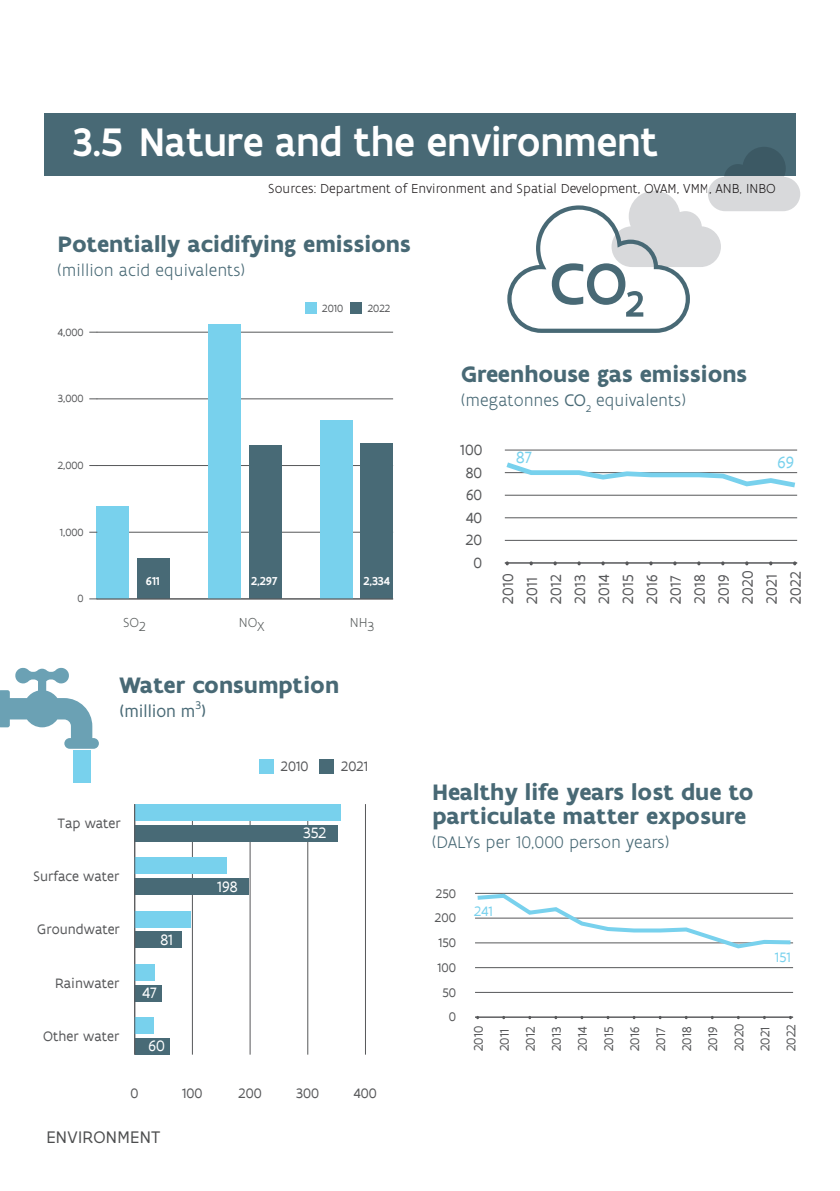
<style>
.page{position:relative;width:840px;height:1191px;background:#fff}
.page>*{position:absolute;margin:0;border:0;box-sizing:border-box;transform-origin:0 0}
.t1{font:500 42.8px "Flanders Art Sans";color:#fff}
.t2{font:700 24px/24px "Flanders Art Sans";color:#486975}
.t3{font:300 18px "Flanders Art Sans";color:#486975}
.t4{font:18px "Flanders Art Sans";color:#486975}
.t5{font:18px "Flanders Art Sans";letter-spacing:.02em;color:#4c4d4e}
.t6{font:17.4px "Flanders Art Sans";color:#78d1ed}
.t7{font:16.2px "Flanders Art Sans";color:#fff}
.t8{font:16px/24px "Flanders Art Sans";color:#57585a}
.t9{font:14.8px "Flanders Art Sans";color:#57585a}
.t10{font:14.8px "Flanders Art Sans";color:#78d1ed}
.t11{font:300 14px "Flanders Art Sans";color:#231f20}
.t12{font:300 14px "Flanders Art Sans";color:#5b5f5f}
.t13{font:13.4px/26px "Flanders Art Sans";color:#57585a}
.t14{font:500 12.4px "Flanders Art Sans";color:#fbfbfc}
.t15{font:500 12.4px "Flanders Art Sans";color:#fff}
.t16{font:11.2px "Flanders Art Sans";color:#57585a}
.s1{font-weight:400}
</style>
<div class="page">
<hr style="left:97px;top:532px;width:296px;height:1px;background:#57585a">
<hr style="left:97px;top:465px;width:296px;height:1px;background:#57585a">
<hr style="left:97px;top:398px;width:296px;height:1px;background:#57585a">
<hr style="left:97px;top:332px;width:296px;height:1px;background:#57585a">
<div style="left:97px;top:507px;width:32px;height:92px;background:#78d1ed"></div>
<div style="left:137px;top:558px;width:32px;height:41px;background:#486a76"></div>
<div style="left:208px;top:325px;width:33px;height:274px;background:#78d1ed"></div>
<div style="left:249px;top:446px;width:32px;height:153px;background:#486a76"></div>
<div style="left:320px;top:420px;width:32px;height:179px;background:#78d1ed"></div>
<div style="left:360px;top:443px;width:33px;height:156px;background:#486a76"></div>
<hr style="left:97px;top:598px;width:296px;height:1px;background:#57585a">
<div style="left:305px;top:302px;width:11px;height:12px;background:#78d1ed"></div>
<div style="left:350px;top:302px;width:12px;height:12px;background:#486a76"></div>
<hr style="left:504px;top:540px;width:292px;height:1px;background:#57585a">
<hr style="left:504px;top:517px;width:292px;height:1px;background:#57585a">
<hr style="left:504px;top:495px;width:292px;height:1px;background:#57585a">
<hr style="left:504px;top:450px;width:292px;height:1px;background:#57585a">
<hr style="left:504px;top:562px;width:292px;height:1px;background:#57585a">
<svg style="left:504px;top:462px;width:294px;height:26px"></svg>
<hr style="left:475px;top:992px;width:317px;height:1px;background:#57585a">
<hr style="left:475px;top:967px;width:317px;height:1px;background:#57585a">
<hr style="left:475px;top:1016px;width:317px;height:1px;background:#57585a">
<svg style="left:475px;top:892px;width:319px;height:57px"></svg>
<hr style="left:192px;top:804px;width:1px;height:250px;background:#57585a">
<hr style="left:249px;top:804px;width:1px;height:250px;background:#57585a">
<hr style="left:307px;top:804px;width:1px;height:250px;background:#57585a">
<hr style="left:365px;top:804px;width:1px;height:250px;background:#57585a">
<div style="left:135px;top:804px;width:205px;height:16px;background:#78d1ed"></div>
<div style="left:135px;top:825px;width:202px;height:16px;background:#486a76"></div>
<div style="left:135px;top:857px;width:92px;height:17px;background:#78d1ed"></div>
<div style="left:135px;top:878px;width:114px;height:16px;background:#486a76"></div>
<div style="left:135px;top:910px;width:56px;height:17px;background:#78d1ed"></div>
<div style="left:135px;top:931px;width:46px;height:17px;background:#486a76"></div>
<div style="left:135px;top:964px;width:20px;height:16px;background:#78d1ed"></div>
<div style="left:135px;top:984px;width:27px;height:17px;background:#486a76"></div>
<div style="left:135px;top:1017px;width:19px;height:17px;background:#78d1ed"></div>
<div style="left:135px;top:1038px;width:34px;height:16px;background:#486a76"></div>
<hr style="left:134px;top:804px;width:1px;height:250px;background:#57585a">
<div style="left:259px;top:759px;width:14px;height:14px;background:#78d1ed"></div>
<div style="left:319px;top:759px;width:15px;height:14px;background:#486a76"></div>
<div style="left:44px;top:113px;width:751px;height:63px;background:#486975"></div>
<svg style="left:507px;top:147px;width:292px;height:186px"></svg>
<svg style="left:0;top:667px;width:99px;height:82px"></svg>
<div style="left:73px;top:750px;width:18px;height:32px;background:#78d1ed"></div>
<h1 class="t1" style="left:73px;top:115px;width:586px">3.5 Nature and the environment</h1>
<p class="t11" style="left:268px;top:180px;width:508px">Sources: Department of Environment and Spatial Development, OVAM, VMM, ANB, INBO</p>
<p class="t2" style="left:58px;top:232px;width:354px">Potentially acidifying emissions</p>
<p class="t3" style="left:57px;top:259px;width:190px">(million acid equivalents)</p>
<p class="t16" style="left:58px;top:325px;width:27px">4,000</p>
<p class="t16" style="left:58px;top:392px;width:27px">3,000</p>
<p class="t16" style="left:58px;top:458px;width:28px">2,000</p>
<p class="t16" style="left:60px;top:525px;width:25px">1,000</p>
<p class="t16" style="left:77px;top:592px;width:8px">0</p>
<p class="t16" style="left:322px;top:301px;width:23px">2010</p>
<p class="t16" style="left:367px;top:301px;width:24px">2022</p>
<p class="t15" style="left:146px;top:573px;width:15px">611</p>
<p class="t14" style="left:251px;top:573px;width:28px">2,297</p>
<p class="t14" style="left:363px;top:573px;width:28px">2,334</p>
<p class="t12" style="left:123px;top:614px;width:24px">SO2</p>
<p class="t12" style="left:238px;top:614px;width:28px">NOX</p>
<p class="t12" style="left:349px;top:614px;width:26px">NH3</p>
<p class="t2" style="left:119px;top:674px;width:221px">Water consumption</p>
<p class="t4" style="left:119px;top:700px;width:88px">(million m<sup>3</sup>)</p>
<p class="t9" style="left:281px;top:757px;width:29px">2010</p>
<p class="t9" style="left:341px;top:757px;width:28px">2021</p>
<p class="t9" style="left:57px;top:813px;width:65px">Tap water</p>
<p class="t9" style="left:33px;top:867px;width:87px">Surface water</p>
<p class="t9" style="left:37px;top:920px;width:84px">Groundwater</p>
<p class="t9" style="left:55px;top:973px;width:66px">Rainwater</p>
<p class="t9" style="left:43px;top:1027px;width:78px">Other water</p>
<p class="t7" style="left:160px;top:929px;width:14px">81</p>
<p class="t7" style="left:142px;top:983px;width:16px">47</p>
<p class="t7" style="left:148px;top:1036px;width:18px">60</p>
<p class="t7" style="left:217px;top:876px;width:22px">198</p>
<p class="t7" style="left:303px;top:823px;width:25px">352</p>
<p class="t9" style="left:131px;top:1084px;width:9px">0</p>
<p class="t9" style="left:182px;top:1084px;width:22px">100</p>
<p class="t9" style="left:238px;top:1084px;width:25px">200</p>
<p class="t9" style="left:296px;top:1084px;width:24px">300</p>
<p class="t9" style="left:354px;top:1084px;width:24px">400</p>
<p class="t5" style="left:46px;top:1126px;width:116px">ENVIRONMENT</p>
<p class="t2" style="left:461px;top:362px;width:287px">Greenhouse gas emissions</p>
<p class="t3" style="left:460px;top:389px;width:226px">(megatonnes <span class="s1">CO</span><sub>2</sub> equivalents)</p>
<p class="t8" style="left:460px;top:438px;width:24px">100</p>
<p class="t8" style="left:465px;top:461px;width:18px">80</p>
<p class="t8" style="left:466px;top:483px;width:18px">60</p>
<p class="t8" style="left:466px;top:506px;width:18px">40</p>
<p class="t8" style="left:465px;top:528px;width:18px">20</p>
<p class="t8" style="left:473px;top:551px;width:10px">0</p>
<p class="t6" style="left:516px;top:447px;width:17px">87</p>
<p class="t6" style="left:777px;top:452px;width:18px">69</p>
<p class="t8" style="left:496px;top:603px;width:34px;rotate:-90deg">2010<br>2011<br>2012<br>2013<br>2014<br>2015<br>2016<br>2017<br>2018<br>2019<br>2020<br>2021<br>2022</p>
<p class="t2" style="left:432px;top:781px;width:322px">Healthy life years lost due to particulate matter exposure</p>
<p class="t3" style="left:431px;top:831px;width:239px">(DALYs per 10,000 person years)</p>
<p class="t13" style="left:435px;top:880px;width:22px">250</p>
<p class="t13" style="left:434px;top:905px;width:23px">200</p>
<p class="t13" style="left:438px;top:930px;width:19px">150</p>
<p class="t13" style="left:437px;top:954px;width:20px">100</p>
<p class="t13" style="left:442px;top:979px;width:15px">50</p>
<p class="t13" style="left:448px;top:1004px;width:9px">0</p>
<p class="t10" style="left:474px;top:902px;width:20px">241</p>
<p class="t10" style="left:774px;top:948px;width:17px">151</p>
<p class="t13" style="left:465px;top:1051px;width:29px;rotate:-90deg">2010<br>2011<br>2012<br>2013<br>2014<br>2015<br>2016<br>2017<br>2018<br>2019<br>2020<br>2021<br>2022</p>
</div>
